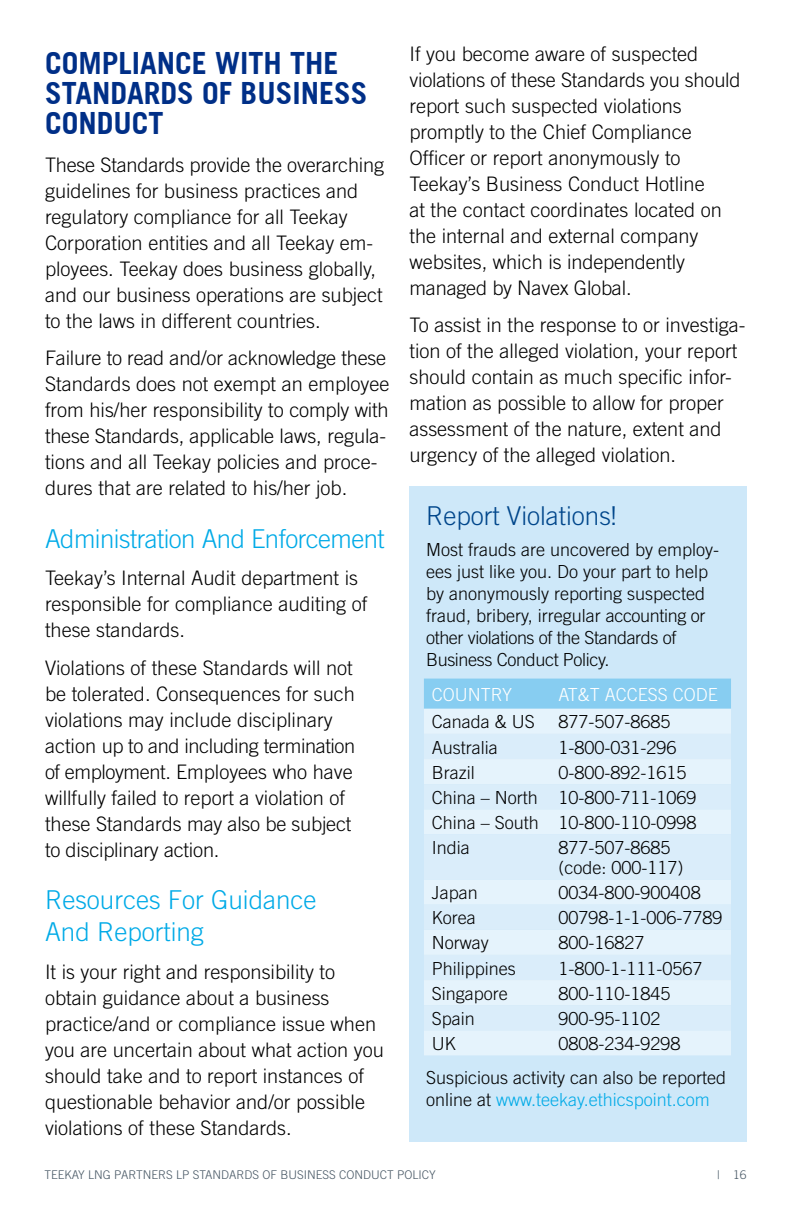
<style>
.page{position:relative;width:792px;height:1224px;background:#fff}
.page>*{position:absolute;margin:0;border:0;box-sizing:border-box;transform-origin:0 0}
.t1{font:700 30px "Trade Gothic";color:#002f87}
.t2{font:300 26px/32px "Trade Gothic";color:#00aae7}
.t3{font:300 26px "Trade Gothic";letter-spacing:-.02em;color:#00aae7}
.t4{font:300 26px "Trade Gothic";color:#00468b}
.t5{font:300 20px/26px "Trade Gothic";color:#000}
.t6{font:300 18px/22px "Trade Gothic";color:#000}
.t7{font:300 18px "Trade Gothic";color:#fff}
.t8{font:300 12px "Trade Gothic";color:#485865}
.s1{color:#00aae7}
</style>
<div class="page">
<div style="left:410px;top:487px;width:337px;height:655px;background:#cee8f9"></div>
<div style="left:424px;top:679px;width:307px;height:30px;background:#87cdf1"></div>
<div style="left:424px;top:709px;width:307px;height:346px;background:#e5f3fc"></div>
<svg style="left:424px;top:734px;width:307px;height:296px;fill:#daedfa"></svg>
<h1 class="t1" style="left:45px;top:45px;width:73px">COMPLIANCE</h1>
<h1 class="t1" style="left:215px;top:45px;width:121px">WITH THE</h1>
<h1 class="t1" style="left:45px;top:75px;width:34px">STANDARDS</h1>
<h1 class="t1" style="left:202px;top:75px;width:72px">OF BUSINESS</h1>
<h1 class="t1" style="left:45px;top:105px;width:35px">CONDUCT</h1>
<p class="t5" style="left:45px;top:151px;width:341px">These Standards provide the overarching guidelines for business practices and regulatory compliance for all Teekay Corporation entities and all Teekay em&shy;ployees. Teekay does business globally, and our business operations are subject to the laws in different countries.</p>
<p class="t5" style="left:45px;top:345px;width:346px">Failure to read and/or acknowledge these Standards does not exempt an employee from his/her responsibility to comply with these Standards, applicable laws, regula&shy;tions and all Teekay policies and proce&shy;dures that are related to his/her job.</p>
<h2 class="t3" style="left:45px;top:523px;width:341px">Administration And Enforcement</h2>
<p class="t5" style="left:45px;top:565px;width:324px">Teekay’s Internal Audit department is responsible for compliance auditing of these standards.</p>
<p class="t5" style="left:45px;top:654px;width:312px">Violations of these Standards will not be tolerated. Consequences for such violations may include disciplinary action up to and including termination of employment. Employees who have willfully failed to report a violation of these Standards may also be subject to disciplinary action.</p>
<h2 class="t2" style="left:45px;top:884px;width:273px">Resources For Guidance<br>And Reporting</h2>
<p class="t5" style="left:45px;top:958px;width:340px">It is your right and responsibility to obtain guidance about a business practice/and or compliance issue when you are uncertain about what action you should take and to report instances of questionable behavior and/or possible violations of these Standards.</p>
<p class="t5" style="left:410px;top:40px;width:333px">If you become aware of suspected violations of these Standards you should report such suspected violations promptly to the Chief Compliance Officer or report anonymously to Teekay’s Business Conduct Hotline<br>at the contact coordinates located on the internal and external company websites, which is independently managed by Navex Global.</p>
<p class="t5" style="left:410px;top:312px;width:337px">To assist in the response to or investiga&shy;tion of the alleged violation, your report should contain as much specific infor&shy;mation as possible to allow for proper assessment of the nature, extent and urgency of the alleged violation.</p>
<h2 class="t4" style="left:426px;top:500px;width:192px">Report Violations!</h2>
<p class="t6" style="left:426px;top:538px;width:295px">Most frauds are uncovered by employ&shy;ees just like you. Do your part to help by anonymously reporting suspected fraud, bribery, irregular accounting or other violations of the Standards of Business Conduct Policy.</p>
<p class="t7" style="left:432px;top:684px;width:82px">COUNTRY</p>
<p class="t7" style="left:559px;top:684px;width:161px">AT&amp;T ACCESS CODE</p>
<p class="t6" style="left:432px;top:711px;width:105px">Canada &amp; US</p>
<p class="t6" style="left:559px;top:711px;width:114px">877-507-8685</p>
<p class="t6" style="left:432px;top:736px;width:67px">Australia</p>
<p class="t6" style="left:559px;top:736px;width:120px">1-800-031-296</p>
<p class="t6" style="left:432px;top:761px;width:44px">Brazil</p>
<p class="t6" style="left:432px;top:759px;width:266px;line-height:25.2px;text-indent:127px">0-800-892-1615<br>China – North 10-800-711-1069<br>China – South 10-800-110-0998<br>India</p>
<p class="t6" style="left:559px;top:837px;width:127px;line-height:20px">877-507-8685 (code: 000-117)</p>
<p class="t6" style="left:432px;top:882px;width:48px">Japan</p>
<p class="t6" style="left:559px;top:882px;width:144px">0034-800-900408</p>
<p class="t6" style="left:432px;top:907px;width:45px">Korea</p>
<p class="t6" style="left:559px;top:907px;width:166px">00798-1-1-006-7789</p>
<p class="t6" style="left:432px;top:932px;width:58px">Norway</p>
<p class="t6" style="left:559px;top:932px;width:88px">800-16827</p>
<p class="t6" style="left:432px;top:957px;width:86px">Philippines</p>
<p class="t6" style="left:559px;top:957px;width:146px">1-800-1-111-0567</p>
<p class="t6" style="left:432px;top:982px;width:78px">Singapore</p>
<p class="t6" style="left:559px;top:982px;width:114px">800-110-1845</p>
<p class="t6" style="left:432px;top:1007px;width:45px">Spain</p>
<p class="t6" style="left:559px;top:1007px;width:104px">900-95-1102</p>
<p class="t6" style="left:432px;top:1032px;width:25px">UK</p>
<p class="t6" style="left:559px;top:1032px;width:124px">0808-234-9298</p>
<p class="t6" style="left:426px;top:1066px;width:302px">Suspicious activity can also be reported online at <span class="s1">www.teekay.ethicspoint.com</span></p>
<p class="t8" style="left:45px;top:1167px;width:393px">TEEKAY LNG PARTNERS LP STANDARDS OF BUSINESS CONDUCT POLICY</p>
<p class="t8" style="left:717px;top:1167px;width:31px">| 16</p>
</div>
